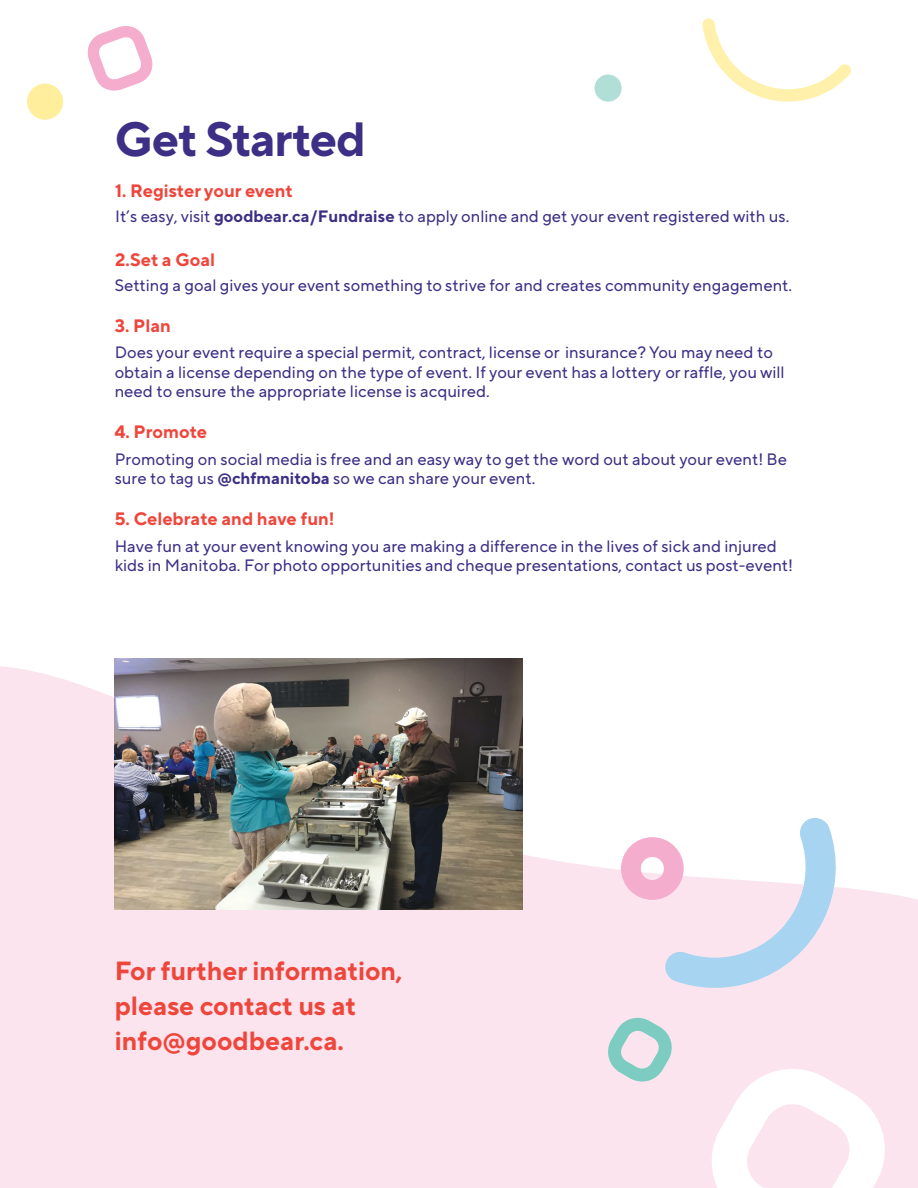
<style>
.page{position:relative;width:918px;height:1188px;background:#fff}
.page>*{position:absolute;margin:0;border:0;box-sizing:border-box;transform-origin:0 0}
.t1{font:700 48px "TT Norms Pro";letter-spacing:-.025em;color:#3d2f85}
.t2{font:700 26.25px/35.1px "TT Norms Pro";color:#ef463c}
.t3{font:700 18px "TT Norms Pro";color:#ef463c}
.t4{font:16.5px/19.5px "TT Norms Pro";color:#3d2f85}
.s1{font-family:"TT Norms";font-weight:700}
.s2{font-weight:700}
</style>
<div class="page">
<svg style="left:0;top:658px;width:918px;height:530px;fill:#fce4ee"></svg>
<svg style="left:702px;top:18px;width:149px;height:84px"></svg>
<svg style="left:607px;top:1018px;width:68px;height:64px;background:#c0d8d9"></svg>
<div style="left:27px;top:84px;width:36px;height:36px;background:#ffee9b;border-radius:50%"></div>
<svg style="left:87px;top:26px;width:66px;height:65px"></svg>
<svg style="left:621px;top:818px;width:219px;height:172px"></svg>
<svg style="left:709px;top:1069px;width:185px;height:119px"></svg>
<div style="left:595px;top:75px;width:27px;height:27px;background:#b1ded7;border-radius:50%"></div>
<img style="left:115px;top:658px;width:408px;height:252px">
<h1 class="t1" style="left:115px;top:103px;width:253px">Get Started</h1>
<p class="t3" style="left:115px;top:177px;width:179px">1. Register your event</p>
<p class="t4" style="left:115px;top:206px;width:676px">It’s easy, visit <span class="s1">goodbear.ca/Fundraise</span> to apply online and get your event registered with us.</p>
<p class="t3" style="left:115px;top:246px;width:101px">2.Set a Goal</p>
<p class="t4" style="left:115px;top:274px;width:679px">Setting a goal gives your event something to strive for and creates community engagement.</p>
<p class="t3" style="left:115px;top:312px;width:58px">3. Plan</p>
<p class="t4" style="left:115px;top:341px;width:671px">Does your event require a special permit, contract, license or insurance? You may need to obtain a license depending on the type of event. If your event has a lottery or raffle, you will need to ensure the appropriate license is acquired.</p>
<p class="t3" style="left:115px;top:419px;width:94px">4. Promote</p>
<p class="t4" style="left:115px;top:448px;width:674px">Promoting on social media is free and an easy way to get the word out about your event! Be sure to tag us <span class="s2">@chfmanitoba</span> so we can share your event.</p>
<p class="t3" style="left:115px;top:506px;width:221px">5. Celebrate and have fun!</p>
<p class="t4" style="left:115px;top:535px;width:680px">Have fun at your event knowing you are making a difference in the lives of sick and injured kids in Manitoba. For photo opportunities and cheque presentations, contact us post-event!</p>
<h2 class="t2" style="left:115px;top:951px;width:289px">For further information, please contact us at info@goodbear.ca.</h2>
</div>
